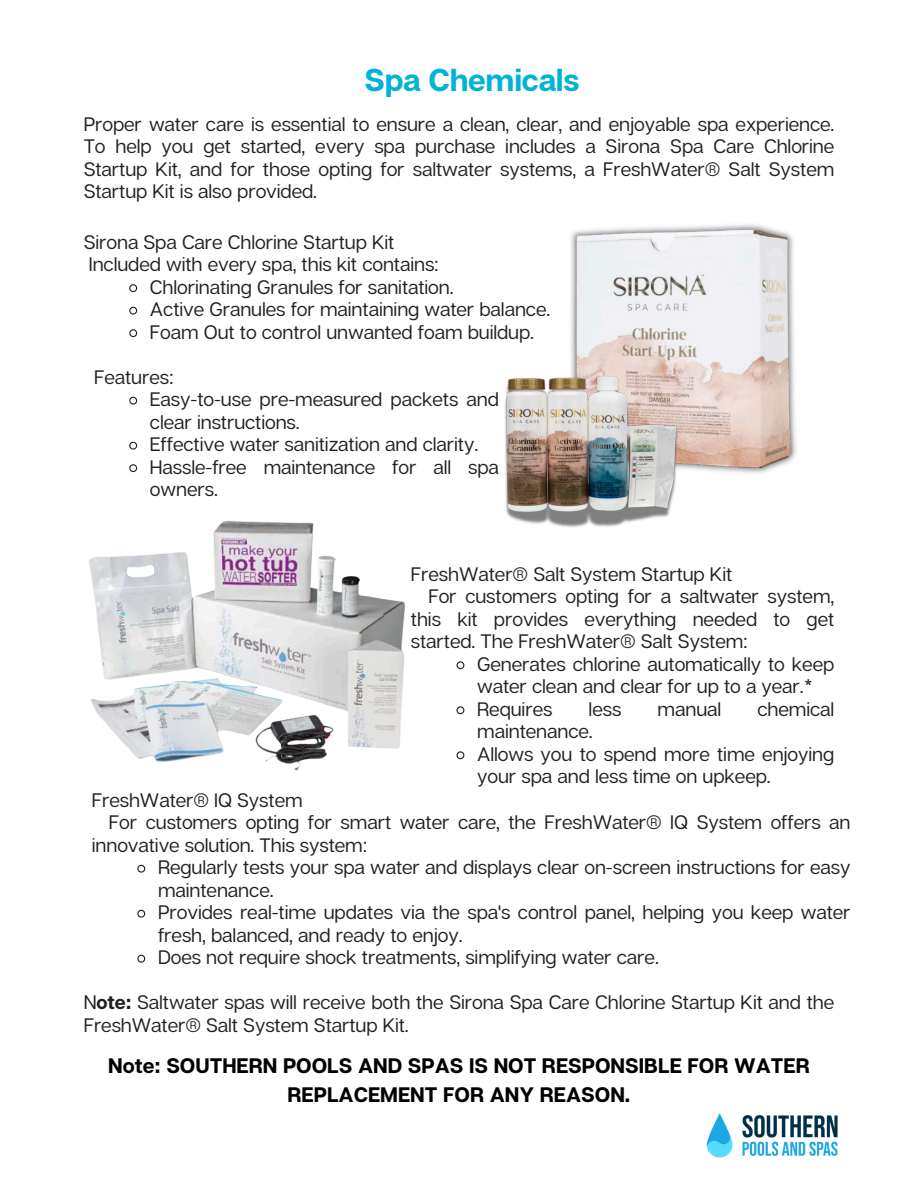
<style>
.page{position:relative;width:918px;height:1188px;background:#fff}
.page>*{position:absolute;margin:0;border:0;box-sizing:border-box;transform-origin:0 0}
.t1{font:700 31.5px "Articulat CF";letter-spacing:-.01em;color:#00b3d7}
.t2{font:700 21px/29.2px "Articulat CF";color:#000;text-align:center}
.t3{font:19.5px/22.5px "Articulat CF";letter-spacing:-.005em;color:#231f20}
.s1{font-weight:700}
</style>
<div class="page">
<img style="left:706px;top:1113px;width:132px;height:45px">
<img style="left:571px;top:224px;width:225px;height:249px">
<img style="left:504px;top:349px;width:192px;height:179px">
<img style="left:89px;top:521px;width:317px;height:250px">
<svg style="left:129px;top:284px;width:9px;height:9px"></svg>
<svg style="left:129px;top:306px;width:9px;height:9px"></svg>
<svg style="left:129px;top:329px;width:9px;height:9px"></svg>
<svg style="left:129px;top:396px;width:9px;height:9px"></svg>
<svg style="left:129px;top:441px;width:9px;height:9px"></svg>
<svg style="left:129px;top:464px;width:9px;height:9px"></svg>
<svg style="left:456px;top:661px;width:9px;height:9px"></svg>
<svg style="left:456px;top:706px;width:9px;height:9px"></svg>
<svg style="left:456px;top:751px;width:9px;height:9px"></svg>
<svg style="left:137px;top:864px;width:9px;height:9px"></svg>
<svg style="left:137px;top:909px;width:9px;height:9px"></svg>
<svg style="left:137px;top:954px;width:9px;height:9px"></svg>
<h1 class="t1" style="left:365px;top:60px;width:216px">Spa Chemicals</h1>
<p class="t3" style="left:84px;top:112px;width:752px;text-align:justify">Proper water care is essential to ensure a clean, clear, and enjoyable spa experience.<br>To help you get started, every spa purchase includes a Sirona Spa Care Chlorine Startup Kit, and for those opting for saltwater systems, a FreshWater® Salt System Startup Kit is also provided.</p>
<p class="t3" style="left:84px;top:230px;width:312px">Sirona Spa Care Chlorine Startup Kit</p>
<p class="t3" style="left:89px;top:253px;width:351px">Included with every spa, this kit contains:</p>
<p class="t3" style="left:150px;top:275px;width:305px">Chlorinating Granules for sanitation.</p>
<p class="t3" style="left:150px;top:298px;width:402px">Active Granules for maintaining water balance.</p>
<p class="t3" style="left:150px;top:320px;width:385px">Foam Out to control unwanted foam buildup.</p>
<p class="t3" style="left:94px;top:365px;width:81px">Features:</p>
<p class="t3" style="left:150px;top:388px;width:350px">Easy-to-use pre-measured packets and clear instructions.</p>
<p class="t3" style="left:150px;top:433px;width:330px">Effective water sanitization and clarity.</p>
<p class="t3" style="left:150px;top:455px;width:350px">Hassle-free maintenance for all spa owners.</p>
<p class="t3" style="left:411px;top:562px;width:323px">FreshWater® Salt System Startup Kit</p>
<p class="t3" style="left:411px;top:585px;width:425px;text-align:justify;text-indent:18px">For customers opting for a saltwater system, this kit provides everything needed to get started. The FreshWater® Salt System:</p>
<p class="t3" style="left:477px;top:652px;width:359px">Generates chlorine automatically to keep water clean and clear for up to a year.*</p>
<p class="t3" style="left:477px;top:697px;width:77px">Requires</p>
<p class="t3" style="left:589px;top:697px;width:34px">less</p>
<p class="t3" style="left:658px;top:697px;width:65px">manual</p>
<p class="t3" style="left:758px;top:697px;width:78px">chemical</p>
<p class="t3" style="left:477px;top:720px;width:117px">maintenance.</p>
<p class="t3" style="left:477px;top:742px;width:359px">Allows you to spend more time enjoying your spa and less time on upkeep.</p>
<p class="t3" style="left:92px;top:788px;width:212px">FreshWater® IQ System</p>
<p class="t3" style="left:92px;top:811px;width:760px;text-indent:17px">For customers opting for smart water care, the FreshWater® IQ System offers an innovative solution. This system:</p>
<p class="t3" style="left:158px;top:856px;width:694px">Regularly tests your spa water and displays clear on-screen instructions for easy maintenance.</p>
<p class="t3" style="left:158px;top:901px;width:694px">Provides real-time updates via the spa's control panel, helping you keep water fresh, balanced, and ready to enjoy.</p>
<p class="t3" style="left:158px;top:946px;width:502px">Does not require shock treatments, simplifying water care.</p>
<p class="t3" style="left:84px;top:991px;width:752px">N<span class="s1">ote:</span> Saltwater spas will receive both the Sirona Spa Care Chlorine Startup Kit and the<br>FreshWater® Salt System Startup Kit.</p>
<p class="t2" style="left:108px;top:1050px;width:703px">Note: SOUTHERN POOLS AND SPAS IS NOT RESPONSIBLE FOR WATER<br>REPLACEMENT FOR ANY REASON.</p>
</div>
